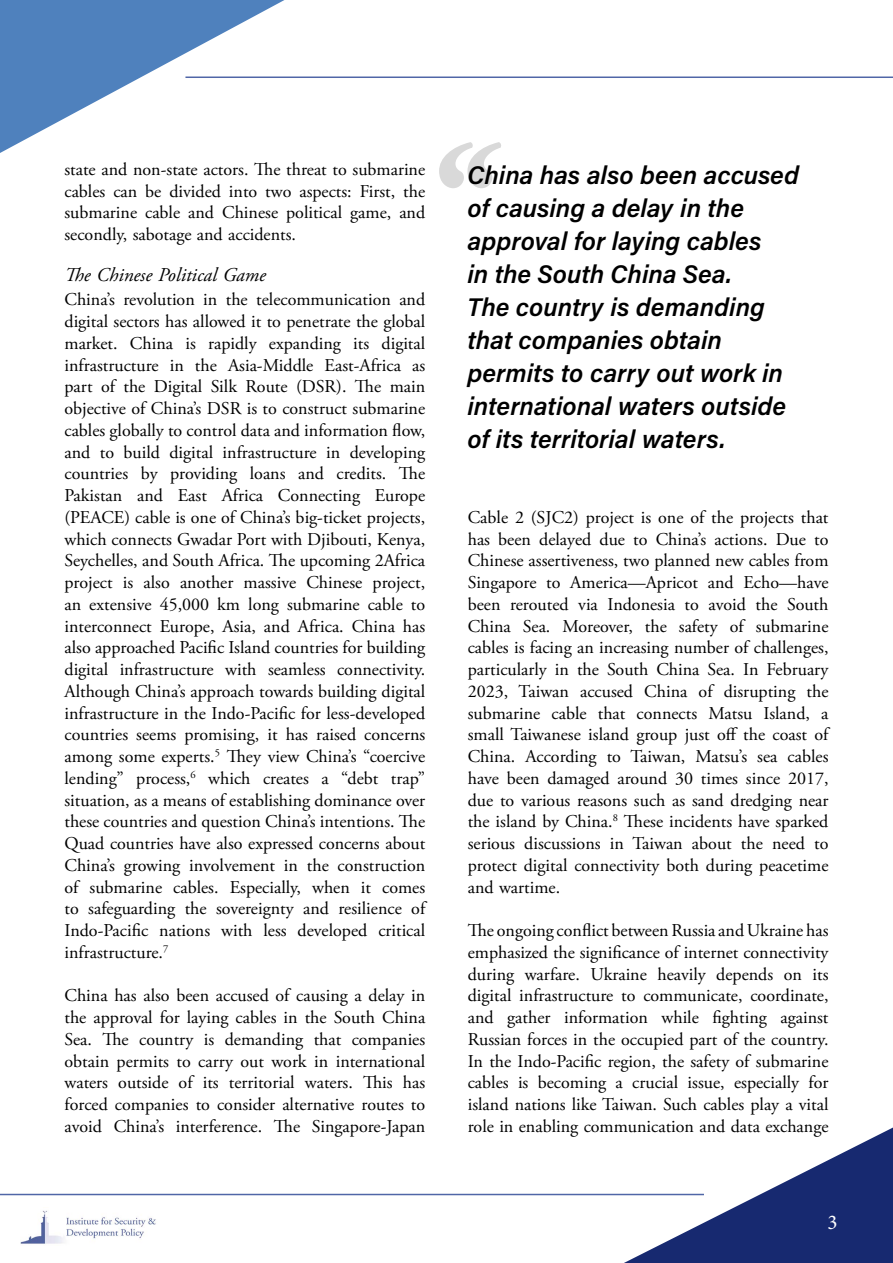
<style>
.page{position:relative;width:893px;height:1263px;background:#fff}
.page>*{position:absolute;margin:0;border:0;box-sizing:border-box;transform-origin:0 0}
.t1{font:25.5px/33px "Acumin Variable Concept";color:#000}
.t2{font:21px "Minion Pro";color:#fff}
.t3{font:italic 19.5px "Adobe Garamond Pro";color:#000}
.t4{font:18px/21.8px "Adobe Garamond Pro";color:#000;text-align:justify}
</style>
<div class="page">
<svg style="left:0;top:0;width:284px;height:153px"></svg>
<hr style="left:185px;top:77px;width:708px;height:1px;background:#5066a7">
<svg style="left:624px;top:1127px;width:269px;height:136px"></svg>
<hr style="left:0;top:1194px;width:704px;height:1px;background:#5066a7">
<img style="left:20px;top:1210px;width:136px;height:34px">
<svg style="left:439px;top:142px;width:62px;height:46px"></svg>
<p class="t4" style="left:64px;top:159px;width:362px">state and non-state actors. The threat to submarine cables can be divided into two aspects: First, the submarine cable and Chinese political game, and secondly, sabotage and accidents.</p>
<p class="t3" style="left:64px;top:263px;width:203px">The Chinese Political Game</p>
<p class="t4" style="left:64px;top:289px;width:362px">China’s revolution in the telecommunication and digital sectors has allowed it to penetrate the global market. China is rapidly expanding its digital infrastructure in the Asia-Middle East-Africa as part of the Digital Silk Route (DSR). The main objective of China’s DSR is to construct submarine cables globally to control data and information flow, and to build digital infrastructure in developing countries by providing loans and credits. The Pakistan and East Africa Connecting Europe (PEACE) cable is one of China’s big-ticket projects, which connects Gwadar Port with Djibouti, Kenya, Seychelles, and South Africa. The upcoming 2Africa project is also another massive Chinese project, an extensive 45,000 km long submarine cable to interconnect Europe, Asia, and Africa. China has also approached Pacific Island countries for building digital infrastructure with seamless connectivity.<br>Although China’s approach towards building digital infrastructure in the Indo-Pacific for less-developed countries seems promising, it has raised concerns among some experts.<sup>5</sup> They view China’s “coercive lending” process,<sup>6</sup> which creates a “debt trap” situation, as a means of establishing dominance over these countries and question China’s intentions. The Quad countries have also expressed concerns about China’s growing involvement in the construction of submarine cables. Especially, when it comes to safeguarding the sovereignty and resilience of Indo-Pacific nations with less developed critical infrastructure.<sup>7</sup></p>
<p class="t4" style="left:65px;top:985px;width:362px">China has also been accused of causing a delay in the approval for laying cables in the South China Sea. The country is demanding that companies obtain permits to carry out work in international waters outside of its territorial waters. This has forced companies to consider alternative routes to avoid China’s interference. The Singapore-Japan</p>
<h1 class="t1" style="left:467px;top:158px;width:333px">China has also been accused of causing a delay in the approval for laying cables<br>in the South China Sea.<br>The country is demanding that companies obtain permits to carry out work in international waters outside of its territorial waters.</h1>
<p class="t4" style="left:468px;top:507px;width:362px">Cable 2 (SJC2) project is one of the projects that has been delayed due to China’s actions. Due to Chinese assertiveness, two planned new cables from Singapore to America—Apricot and Echo—have been rerouted via Indonesia to avoid the South China Sea. Moreover, the safety of submarine cables is facing an increasing number of challenges, particularly in the South China Sea. In February 2023, Taiwan accused China of disrupting the submarine cable that connects Matsu Island, a small Taiwanese island group just off the coast of China. According to Taiwan, Matsu’s sea cables have been damaged around 30 times since 2017, due to various reasons such as sand dredging near the island by China.<sup>8</sup> These incidents have sparked serious discussions in Taiwan about the need to protect digital connectivity both during peacetime and wartime.</p>
<p class="t4" style="left:468px;top:920px;width:362px">The ongoing conflict between Russia and Ukraine has emphasized the significance of internet connectivity during warfare. Ukraine heavily depends on its digital infrastructure to communicate, coordinate, and gather information while fighting against Russian forces in the occupied part of the country.<br>In the Indo-Pacific region, the safety of submarine cables is becoming a crucial issue, especially for island nations like Taiwan. Such cables play a vital role in enabling communication and data exchange</p>
<p class="t2" style="left:827px;top:1208px;width:12px">3</p>
</div>
